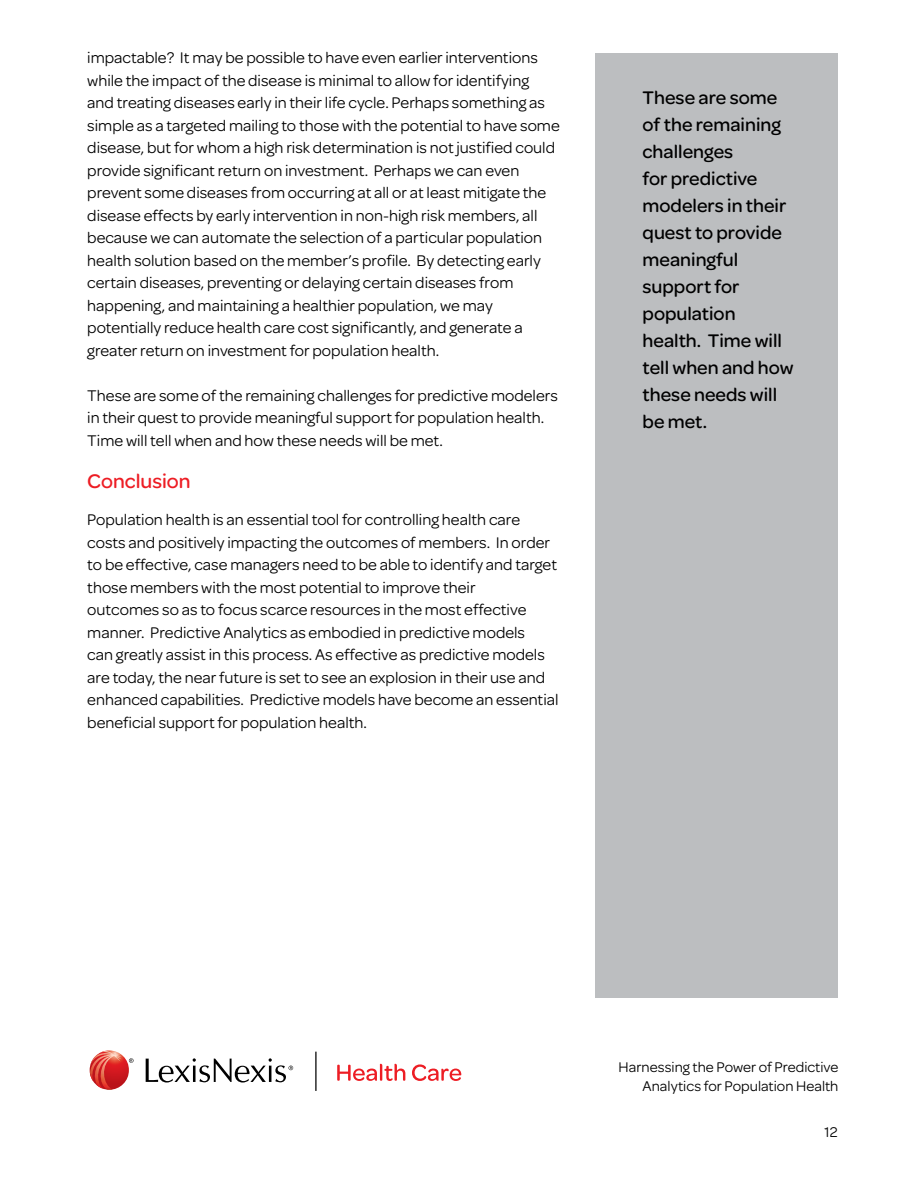
<style>
.page{position:relative;width:918px;height:1188px;background:#fff}
.page>*{position:absolute;margin:0;border:0;box-sizing:border-box;transform-origin:0 0}
.t1{font:500 21px "Omnes";color:#ed1d24}
.t2{font:500 19.5px/27px "Omnes";color:#000}
.t3{font:16.5px/22.5px "Omnes";color:#000}
.t4{font:15px/19.5px "Omnes";color:#000;text-align:right}
</style>
<div class="page">
<div style="left:595px;top:53px;width:243px;height:945px;background:#bcbec0"></div>
<svg style="left:337px;top:1064px;width:68px;height:17px"></svg>
<svg style="left:412px;top:1064px;width:49px;height:17px"></svg>
<svg style="left:129px;top:1058px;width:5px;height:5px"></svg>
<svg style="left:146px;top:1058px;width:147px;height:25px"></svg>
<img style="left:90px;top:1050px;width:39px;height:40px;border-radius:20px">
<img style="left:90px;top:1051px;width:32px;height:39px">
<hr style="left:315px;top:1052px;width:2px;height:38px;background:#000">
<p class="t3" style="left:87px;top:46px;width:474px">impactable? It may be possible to have even earlier interventions while the impact of the disease is minimal to allow for identifying and treating diseases early in their life cycle. Perhaps something as simple as a targeted mailing to those with the potential to have some disease, but for whom a high risk determination is not justified could provide significant return on investment. Perhaps we can even prevent some diseases from occurring at all or at least mitigate the disease effects by early intervention in non-high risk members, all because we can automate the selection of a particular population health solution based on the member’s profile. By detecting early certain diseases, preventing or delaying certain diseases from happening, and maintaining a healthier population, we may potentially reduce health care cost significantly, and generate a greater return on investment for population health.</p>
<p class="t3" style="left:87px;top:383px;width:472px">These are some of the remaining challenges for predictive modelers in their quest to provide meaningful support for population health.<br>Time will tell when and how these needs will be met.</p>
<p class="t1" style="left:87px;top:466px;width:105px">Conclusion</p>
<p class="t3" style="left:87px;top:508px;width:473px">Population health is an essential tool for controlling health care costs and positively impacting the outcomes of members. In order to be effective, case managers need to be able to identify and target those members with the most potential to improve their<br>outcomes so as to focus scarce resources in the most effective manner. Predictive Analytics as embodied in predictive models<br>can greatly assist in this process. As effective as predictive models are today, the near future is set to see an explosion in their use and enhanced capabilities. Predictive models have become an essential beneficial support for population health.</p>
<p class="t2" style="left:643px;top:83px;width:153px">These are some of the remaining challenges<br>for predictive modelers in their quest to provide meaningful support for population health. Time will tell when and how these needs will be met.</p>
<p class="t4" style="left:618px;top:1056px;width:222px">Harnessing the Power of Predictive<br>Analytics for Population Health</p>
<p class="t4" style="left:824px;top:1122px;width:15px">12</p>
</div>
